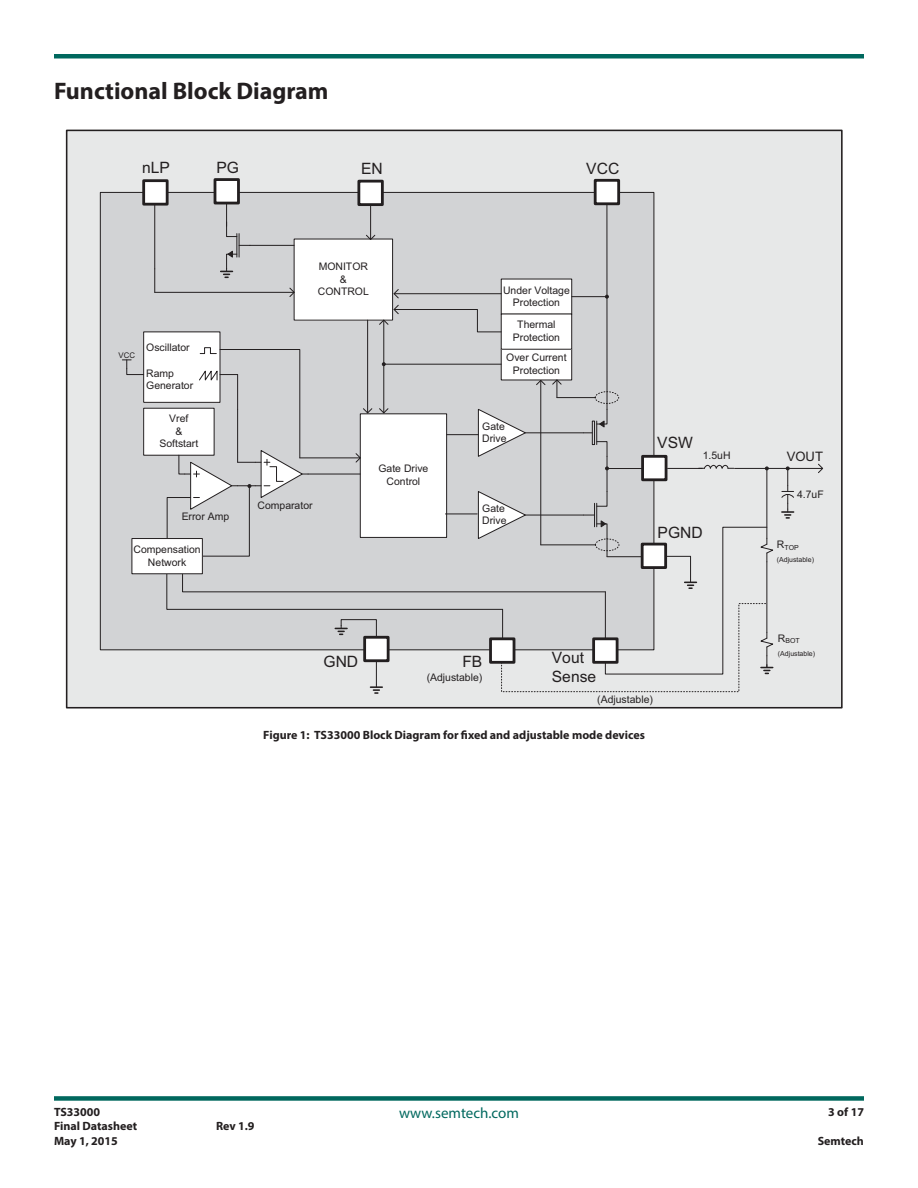
<style>
.page{position:relative;width:918px;height:1188px;background:#fff}
.page>*{position:absolute;margin:0;border:0;box-sizing:border-box;transform-origin:0 0}
.t1{font:700 24px "Myriad Pro";color:#231f20}
.t2{font:15.6px/18.8px "Arial";color:#231f20}
.t3{font:15px "Myriad Pro";color:#00685e}
.t4{font:13.05px "Arial";color:#231f20}
.t5{font:700 12px/14.4px "Myriad Pro";color:#231f20}
.t6{font:10.5px/12.6px "Arial";color:#231f20;text-align:center}
.t7{font:7.8px "Arial";color:#231f20}
.t8{font:6.9px/12.6px "Arial";color:#231f20}
</style>
<div class="page">
<div style="left:54px;top:1096px;width:810px;height:5px;background:#00685e"></div>
<hr style="left:54px;top:54px;width:810px;height:4px;background:#00685e">
<div style="left:67px;top:130px;width:775px;height:578px;background:#e7e8e8"></div>
<div style="left:100px;top:192px;width:554px;height:458px;background:#d2d3d5"></div>
<hr style="left:735px;top:468px;width:88px;height:1px;background:#231f20">
<svg style="left:817px;top:463px;width:6px;height:10px"></svg>
<hr style="left:606px;top:204px;width:1px;height:205px;background:#231f20">
<div style="left:144px;top:408px;width:70px;height:47px;background:#fff"></div>
<div style="left:143px;top:408px;width:72px;height:48px;border:1px solid #231f20"></div>
<div style="left:144px;top:332px;width:76px;height:70px;background:#fff"></div>
<div style="left:143px;top:331px;width:77px;height:72px;border:1px solid #231f20"></div>
<div style="left:501px;top:279px;width:71px;height:35px;background:#fff"></div>
<div style="left:294px;top:239px;width:99px;height:81px;background:#fff"></div>
<div style="left:501px;top:314px;width:71px;height:35px;background:#fff"></div>
<div style="left:501px;top:314px;width:71px;height:36px;border:1px solid #231f20"></div>
<div style="left:359px;top:181px;width:23px;height:24px;background:#fff"></div>
<div style="left:357px;top:180px;width:27px;height:26px;border:3px solid #231f20"></div>
<div style="left:595px;top:180px;width:24px;height:24px;background:#fff"></div>
<div style="left:594px;top:179px;width:26px;height:26px;border:3px solid #231f20"></div>
<div style="left:144px;top:181px;width:23px;height:23px;background:#fff"></div>
<div style="left:142px;top:179px;width:27px;height:27px;border:3px solid #231f20"></div>
<hr style="left:370px;top:205px;width:1px;height:34px;background:#231f20">
<svg style="left:365px;top:234px;width:11px;height:6px"></svg>
<hr style="left:383px;top:320px;width:1px;height:93px;background:#231f20">
<svg style="left:378px;top:288px;width:124px;height:45px"></svg>
<hr style="left:154px;top:204px;width:1px;height:65px;background:#231f20">
<div style="left:132px;top:539px;width:70px;height:35px;background:#fff"></div>
<div style="left:131px;top:538px;width:72px;height:36px;border:1px solid #231f20"></div>
<svg style="left:781px;top:466px;width:14px;height:53px"></svg>
<hr style="left:367px;top:320px;width:1px;height:93px;background:#231f20">
<div style="left:215px;top:180px;width:23px;height:23px;background:#fff"></div>
<div style="left:214px;top:178px;width:26px;height:26px;border:3px solid #231f20"></div>
<hr style="left:572px;top:296px;width:35px;height:1px;background:#231f20">
<svg style="left:122px;top:359px;width:23px;height:16px"></svg>
<svg style="left:166px;top:347px;width:609px;height:347px"></svg>
<hr style="left:250px;top:245px;width:44px;height:1px;background:#231f20">
<svg style="left:221px;top:203px;width:29px;height:75px"></svg>
<svg style="left:154px;top:269px;width:1px;height:23px"></svg>
<hr style="left:155px;top:292px;width:139px;height:1px;background:#231f20">
<svg style="left:289px;top:287px;width:6px;height:11px"></svg>
<h1 class="t1" style="left:54px;top:82px;width:276px">Functional Block Diagram</h1>
<h2 class="t2" style="left:142px;top:160px;width:29px">nLP</h2>
<h2 class="t2" style="left:216px;top:159px;width:24px">PG</h2>
<h2 class="t2" style="left:361px;top:160px;width:23px">EN</h2>
<p class="t7" style="left:118px;top:352px;width:18px">VCC</p>
<p class="t6" style="left:146px;top:343px;width:45px">Oscillator</p>
<p class="t6" style="left:146px;top:368px;width:49px;text-align:left">Ramp<br>Generator</p>
<p class="t6" style="left:159px;top:413px;width:40px">Vref<br>&amp;<br>Softstart</p>
<p class="t6" style="left:182px;top:511px;width:49px">Error Amp</p>
<p class="t6" style="left:133px;top:544px;width:69px">Compensation<br>Network</p>
<p class="t6" style="left:318px;top:261px;width:53px">MONITOR &amp;<br>CONTROL</p>
<p class="t6" style="left:258px;top:500px;width:57px">Comparator</p>
<p class="t6" style="left:379px;top:464px;width:51px">Gate Drive<br>Control</p>
<h2 class="t2" style="left:586px;top:160px;width:35px">VCC</h2>
<p class="t6" style="left:503px;top:285px;width:68px">Under Voltage<br>Protection</p>
<p class="t6" style="left:513px;top:320px;width:49px">Thermal<br>Protection</p>
<p class="t6" style="left:506px;top:353px;width:62px">Over Current<br>Protection</p>
<p class="t6" style="left:482px;top:421px;width:26px;text-align:left">Gate<br>Drive</p>
<p class="t6" style="left:482px;top:503px;width:26px;text-align:left">Gate<br>Drive</p>
<h2 class="t2" style="left:323px;top:654px;width:36px">GND</h2>
<h2 class="t2" style="left:462px;top:653px;width:22px">FB</h2>
<p class="t6" style="left:427px;top:672px;width:57px">(Adjustable)</p>
<h2 class="t2" style="left:552px;top:650px;width:46px">Vout<br>Sense</h2>
<h2 class="t2" style="left:657px;top:435px;width:37px">VSW</h2>
<p class="t6" style="left:703px;top:450px;width:29px">1.5uH</p>
<h2 class="t2" style="left:658px;top:524px;width:47px">PGND</h2>
<p class="t6" style="left:597px;top:694px;width:57px">(Adjustable)</p>
<p class="t5" style="left:263px;top:729px;width:383px">Figure 1: TS33000 Block Diagram for fixed and adjustable mode devices</p>
<p class="t4" style="left:787px;top:451px;width:38px">VOUT</p>
<p class="t6" style="left:797px;top:489px;width:28px">4.7uF</p>
<p class="t8" style="left:777px;top:541px;width:39px"><sup>R</sup>TOP (Adjustable)</p>
<p class="t8" style="left:778px;top:635px;width:39px"><sup>R</sup>BOT (Adjustable)</p>
<p class="t5" style="left:54px;top:1106px;width:85px">TS33000<br>Final Datasheet</p>
<p class="t5" style="left:54px;top:1134px;width:65px">May 1, 2015</p>
<p class="t5" style="left:216px;top:1120px;width:40px">Rev 1.9</p>
<h3 class="t3" style="left:399px;top:1108px;width:121px">www.semtech.com</h3>
<p class="t5" style="left:828px;top:1106px;width:37px">3 of 17</p>
<p class="t5" style="left:818px;top:1134px;width:48px">Semtech</p>
</div>
